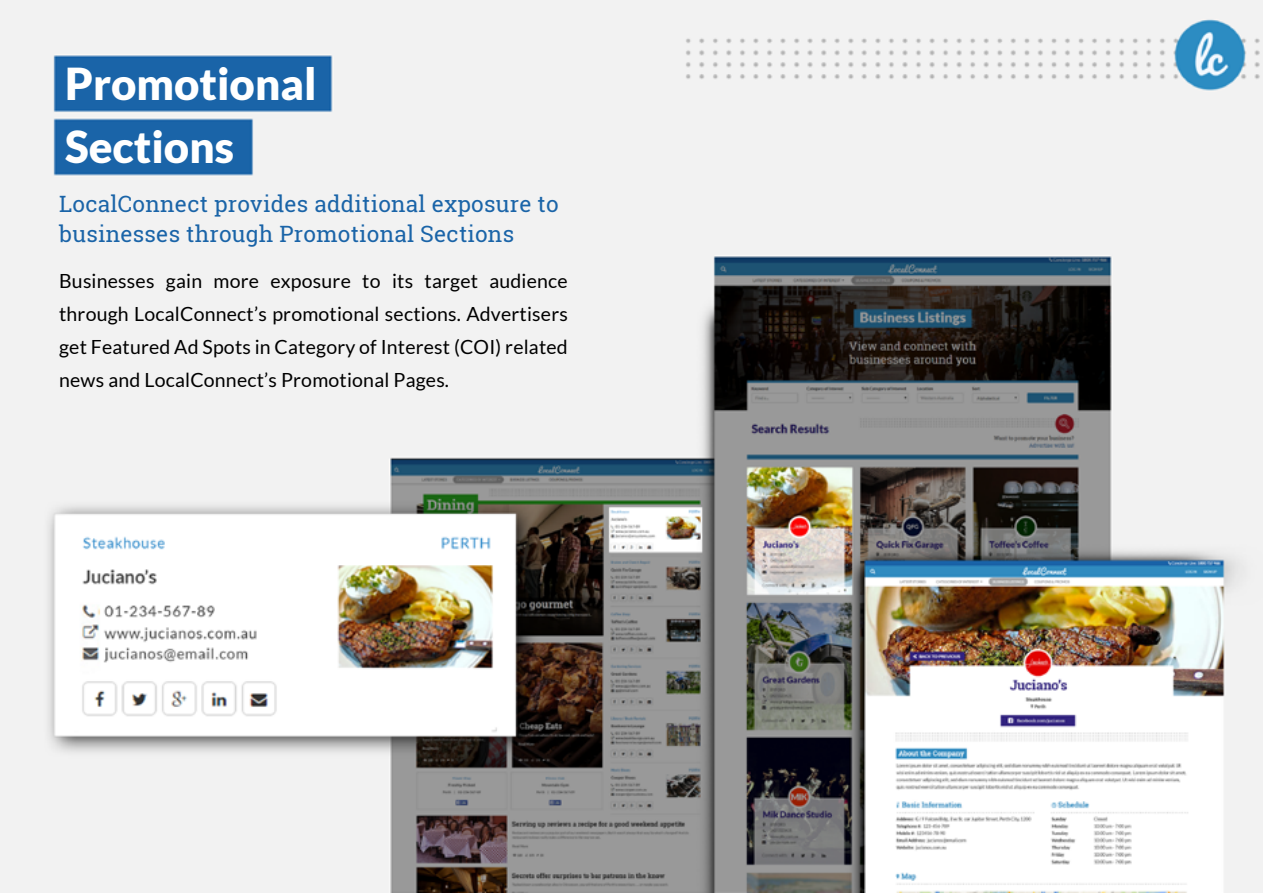
<style>
.page{position:relative;width:1263px;height:893px;background:#fff}
.page>*{position:absolute;margin:0;border:0;box-sizing:border-box;transform-origin:0 0}
.t1{font:900 44.1px/62.1px "Lato";color:#fff}
.t2{font:22.5px/30px "Roboto Slab";letter-spacing:.01em;color:#1a64a8}
.t3{font:19.5px/33px "Lato";letter-spacing:.01em;color:#000;text-align:justify}
</style>
<div class="page">
<img style="left:0;top:0;width:1263px;height:893px">
<h1 class="t1" style="left:65px;top:52px;width:253px">Promotional<br>Sections</h1>
<p class="t2" style="left:59px;top:188px;width:501px">LocalConnect provides additional exposure to businesses through Promotional Sections</p>
<p class="t3" style="left:59px;top:264px;width:510px">Businesses gain more exposure to its target audience through LocalConnect’s promotional sections. Advertisers get Featured Ad Spots in Category of Interest (COI) related news and LocalConnect’s Promotional Pages.</p>
</div>
